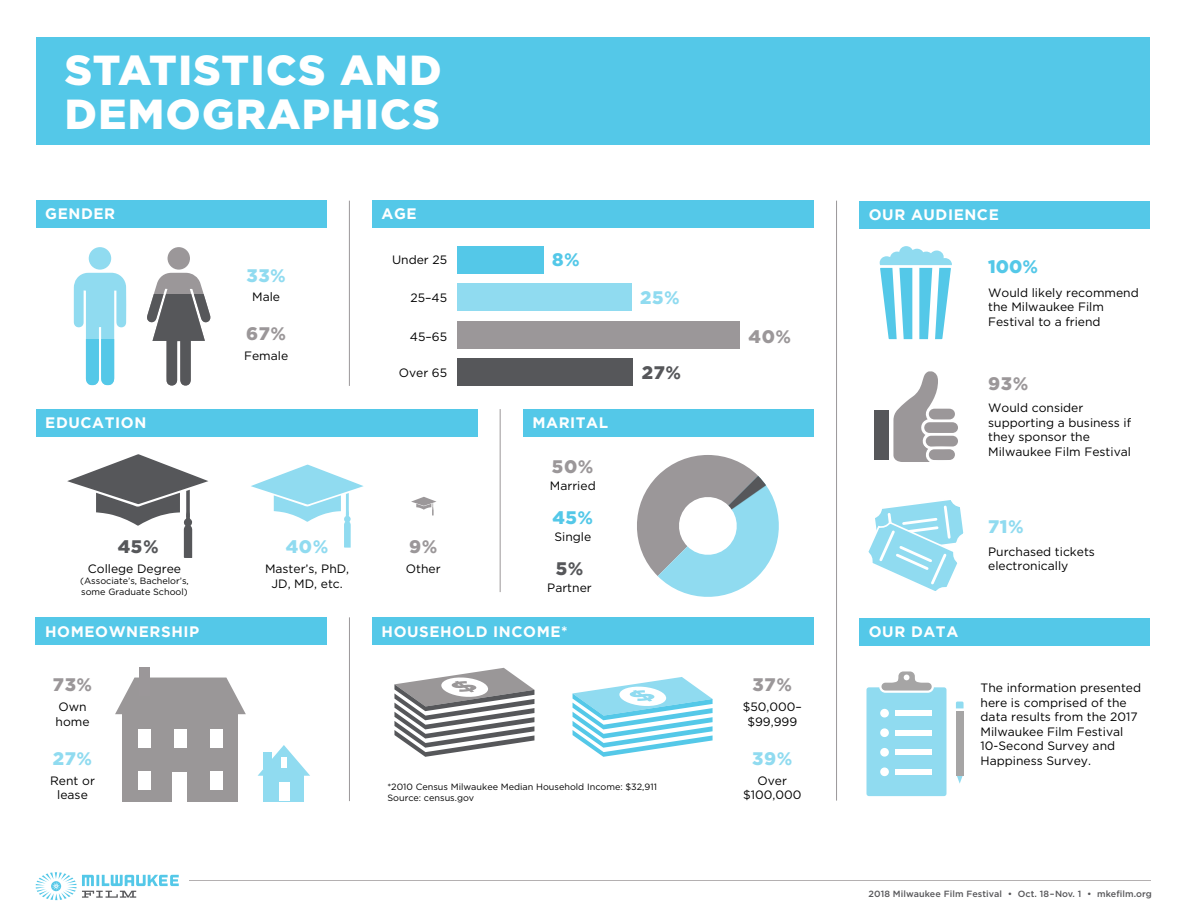
<style>
.page{position:relative;width:1188px;height:918px;background:#fff}
.page>*{position:absolute;margin:0;border:0;box-sizing:border-box;transform-origin:0 0}
.t1{font:900 42px/45px "Gotham";letter-spacing:.035em;color:#fff}
.t2{font:900 18.15px "Gotham";letter-spacing:.035em;color:#9b9799}
.t3{font:900 18.15px "Gotham";letter-spacing:.035em;color:#90dbf0}
.t4{font:900 18.15px "Gotham";color:#54c8e8}
.t5{font:900 18.15px "Gotham";color:#56575a}
.t6{font:700 15.15px "Gotham";letter-spacing:.04em;color:#fff}
.t7{font:12.15px/14.5px "Gotham";color:#000}
.t8{font:9.15px/10.9px "Gotham";color:#000}
.t9{font:500 9px "Gotham";letter-spacing:.01em;color:#57575a}
.s1{font-weight:700}
</style>
<div class="page">
<div style="left:36px;top:38px;width:1114px;height:108px;background:#54c8e8"></div>
<hr style="left:189px;top:880px;width:962px;height:1px;background:#b4b0b1">
<svg style="left:36px;top:872px;width:143px;height:28px"></svg>
<div style="left:523px;top:409px;width:291px;height:27px;background:#54c8e8"></div>
<svg style="left:637px;top:455px;width:142px;height:142px"></svg>
<div style="left:372px;top:618px;width:442px;height:27px;background:#54c8e8"></div>
<svg style="left:394px;top:668px;width:140px;height:89px"></svg>
<svg style="left:573px;top:677px;width:140px;height:80px"></svg>
<svg style="left:147px;top:273px;width:63px;height:113px"></svg>
<div style="left:167px;top:247px;width:23px;height:23px;background:#9b9799;border-radius:50%"></div>
<div style="left:36px;top:201px;width:291px;height:27px;background:#54c8e8"></div>
<div style="left:89px;top:247px;width:22px;height:23px;background:#90dbf0;border-radius:50%"></div>
<svg style="left:74px;top:273px;width:52px;height:67px"></svg>
<svg style="left:85px;top:340px;width:30px;height:45px"></svg>
<div style="left:36px;top:409px;width:441px;height:27px;background:#54c8e8"></div>
<svg style="left:411px;top:497px;width:25px;height:18px"></svg>
<svg style="left:251px;top:465px;width:113px;height:83px"></svg>
<svg style="left:67px;top:454px;width:141px;height:104px"></svg>
<hr style="left:349px;top:201px;width:1px;height:185px;background:#9b9799">
<hr style="left:836px;top:201px;width:1px;height:600px;background:#9b9799">
<hr style="left:500px;top:409px;width:1px;height:183px;background:#9b9799">
<hr style="left:349px;top:617px;width:1px;height:184px;background:#9b9799">
<div style="left:36px;top:618px;width:291px;height:27px;background:#54c8e8"></div>
<div style="left:264px;top:772px;width:40px;height:29px;background:#90dbf0"></div>
<div style="left:280px;top:783px;width:10px;height:18px;background:#fff"></div>
<svg style="left:258px;top:745px;width:52px;height:31px"></svg>
<div style="left:281px;top:758px;width:5px;height:10px;background:#fff"></div>
<div style="left:122px;top:711px;width:115px;height:90px;background:#9a9798"></div>
<svg style="left:115px;top:678px;width:131px;height:36px"></svg>
<div style="left:139px;top:667px;width:10px;height:28px;background:#9b9799"></div>
<div style="left:172px;top:772px;width:15px;height:29px;background:#fff"></div>
<div style="left:138px;top:729px;width:12px;height:19px;background:#fff"></div>
<div style="left:174px;top:729px;width:13px;height:19px;background:#fff"></div>
<div style="left:210px;top:729px;width:13px;height:19px;background:#fff"></div>
<div style="left:138px;top:771px;width:12px;height:19px;background:#fff"></div>
<div style="left:210px;top:771px;width:13px;height:19px;background:#fff"></div>
<div style="left:372px;top:201px;width:442px;height:27px;background:#54c8e8"></div>
<div style="left:457px;top:246px;width:87px;height:28px;background:#54c8e8"></div>
<div style="left:457px;top:284px;width:175px;height:27px;background:#90dbf0"></div>
<div style="left:457px;top:321px;width:283px;height:28px;background:#9b9799"></div>
<div style="left:457px;top:359px;width:176px;height:27px;background:#56575a"></div>
<div style="left:859px;top:201px;width:291px;height:27px;background:#54c8e8"></div>
<div style="left:874px;top:410px;width:15px;height:50px;background:#56575a"></div>
<svg style="left:893px;top:371px;width:65px;height:91px"></svg>
<svg style="left:880px;top:246px;width:72px;height:94px"></svg>
<svg style="left:868px;top:500px;width:96px;height:91px"></svg>
<div style="left:859px;top:618px;width:291px;height:28px;background:#54c8e8"></div>
<svg style="left:956px;top:702px;width:8px;height:6px"></svg>
<svg style="left:957px;top:776px;width:6px;height:8px"></svg>
<svg style="left:867px;top:671px;width:80px;height:125px"></svg>
<div style="left:956px;top:711px;width:8px;height:65px;background:#a6a5a5"></div>
<h1 class="t1" style="left:65px;top:46px;width:378px">STATISTICS AND<br>DEMOGRAPHICS</h1>
<p class="t6" style="left:45px;top:205px;width:71px">GENDER</p>
<p class="t6" style="left:45px;top:414px;width:103px">EDUCATION</p>
<h2 class="t3" style="left:246px;top:265px;width:41px">33<span class="s1">%</span></h2>
<p class="t7" style="left:252px;top:289px;width:29px">Male</p>
<h2 class="t2" style="left:246px;top:323px;width:42px">67<span class="s1">%</span></h2>
<p class="t7" style="left:244px;top:348px;width:46px">Female</p>
<p class="t6" style="left:382px;top:205px;width:37px">AGE</p>
<p class="t7" style="left:392px;top:252px;width:57px">Under 25</p>
<p class="t7" style="left:411px;top:290px;width:38px">25–45</p>
<p class="t7" style="left:410px;top:329px;width:39px">45–65</p>
<p class="t7" style="left:399px;top:366px;width:50px">Over 65</p>
<h2 class="t4" style="left:552px;top:249px;width:29px">8<span class="s1">%</span></h2>
<p class="t6" style="left:532px;top:414px;width:77px">MARITAL</p>
<h2 class="t2" style="left:552px;top:456px;width:43px">50<span class="s1">%</span></h2>
<p class="t7" style="left:550px;top:478px;width:47px">Married</p>
<h2 class="t4" style="left:552px;top:507px;width:42px">45<span class="s1">%</span></h2>
<p class="t7" style="left:554px;top:529px;width:38px">Single</p>
<h2 class="t5" style="left:118px;top:537px;width:42px">45<span class="s1">%</span></h2>
<h2 class="t3" style="left:286px;top:537px;width:44px">40<span class="s1">%</span></h2>
<h2 class="t2" style="left:409px;top:537px;width:30px">9<span class="s1">%</span></h2>
<p class="t7" style="left:265px;top:561px;width:86px;text-align:center">Master’s, PhD,<br>JD, MD, etc.</p>
<p class="t6" style="left:45px;top:622px;width:156px">HOMEOWNERSHIP</p>
<h2 class="t5" style="left:556px;top:558px;width:29px">5<span class="s1">%</span></h2>
<p class="t7" style="left:88px;top:561px;width:95px">College Degree</p>
<p class="t8" style="left:80px;top:575px;width:110px">(Associate’s, Bachelor’s, some Graduate School)</p>
<p class="t7" style="left:406px;top:561px;width:36px">Other</p>
<p class="t7" style="left:547px;top:580px;width:46px">Partner</p>
<p class="t6" style="left:382px;top:622px;width:188px">HOUSEHOLD INCOME*</p>
<h2 class="t2" style="left:53px;top:674px;width:41px">73<span class="s1">%</span></h2>
<p class="t7" style="left:56px;top:699px;width:36px">Own home</p>
<h2 class="t3" style="left:53px;top:748px;width:41px">27<span class="s1">%</span></h2>
<h2 class="t3" style="left:640px;top:287px;width:41px">25<span class="s1">%</span></h2>
<h2 class="t5" style="left:642px;top:362px;width:41px">27<span class="s1">%</span></h2>
<p class="t7" style="left:50px;top:773px;width:46px;text-align:center">Rent or lease</p>
<p class="t8" style="left:387px;top:781px;width:271px">*2010 Census Milwaukee Median Household Income: $32,911<br>Source: census.gov</p>
<h2 class="t2" style="left:749px;top:326px;width:44px">40<span class="s1">%</span></h2>
<h2 class="t2" style="left:753px;top:674px;width:41px">37<span class="s1">%</span></h2>
<p class="t7" style="left:743px;top:699px;width:61px;text-align:center">$50,000– $99,999</p>
<h2 class="t3" style="left:752px;top:748px;width:42px">39<span class="s1">%</span></h2>
<p class="t7" style="left:743px;top:773px;width:60px;text-align:center">Over $100,000</p>
<p class="t6" style="left:869px;top:206px;width:132px">OUR AUDIENCE</p>
<h2 class="t4" style="left:988px;top:256px;width:51px">100<span class="s1">%</span></h2>
<p class="t7" style="left:988px;top:285px;width:152px">Would likely recommend the Milwaukee Film<br>Festival to a friend</p>
<h2 class="t2" style="left:988px;top:373px;width:42px">93<span class="s1">%</span></h2>
<p class="t7" style="left:988px;top:400px;width:145px">Would consider supporting a business if they sponsor the<br>Milwaukee Film Festival</p>
<h2 class="t3" style="left:988px;top:516px;width:37px">71<span class="s1">%</span></h2>
<p class="t6" style="left:869px;top:623px;width:91px">OUR DATA</p>
<p class="t7" style="left:988px;top:544px;width:108px">Purchased tickets electronically</p>
<p class="t7" style="left:981px;top:680px;width:162px">The information presented here is comprised of the data results from the 2017<br>Milwaukee Film Festival<br>10-Second Survey and<br>Happiness Survey.</p>
<p class="t9" style="left:869px;top:889px;width:285px">2018 Milwaukee Film Festival • Oct. 18–Nov. 1 • mkefilm.org</p>
</div>
